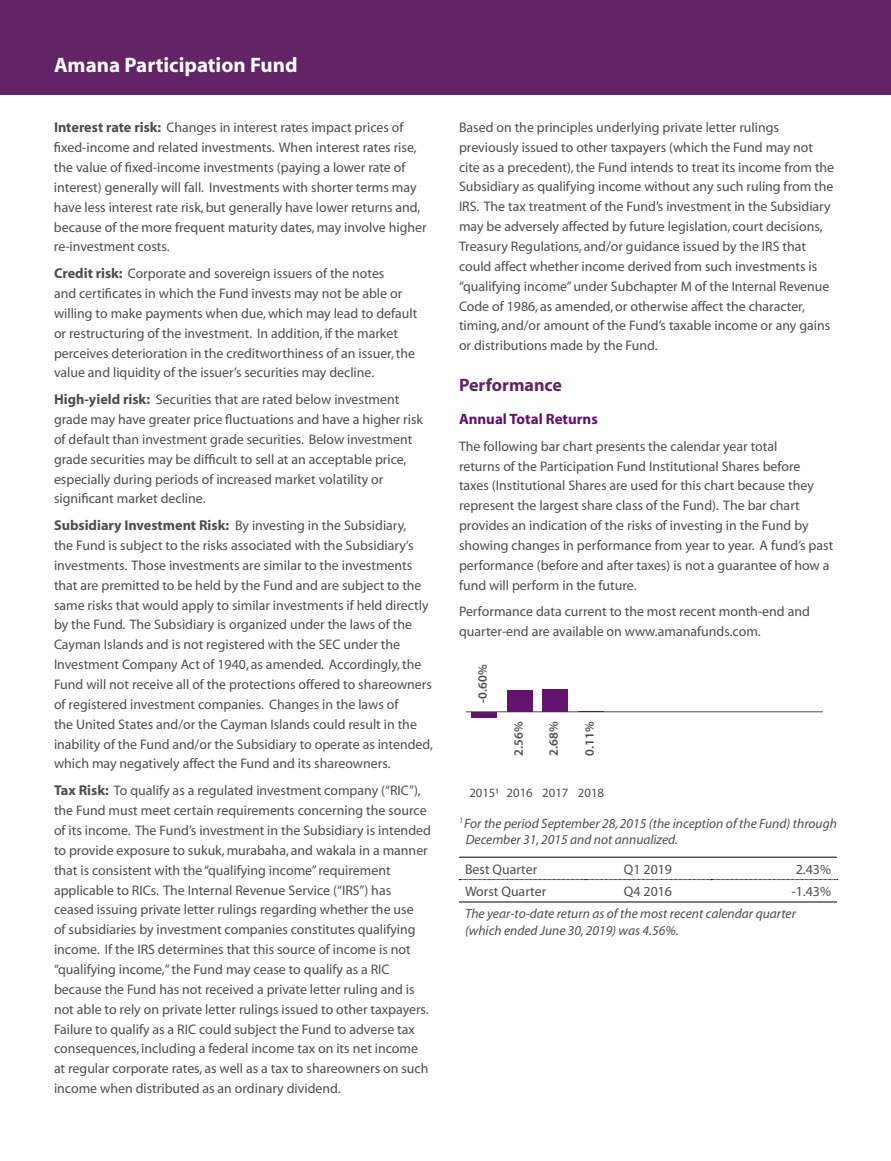
<style>
.page{position:relative;width:891px;height:1161px;background:#fff}
.page>*{position:absolute;margin:0;border:0;box-sizing:border-box;transform-origin:0 0}
.t1{font:700 21px "Myriad";color:#fff}
.t2{font:700 18px "Myriad";color:#622466}
.t3{font:700 15px "Myriad";color:#61116a}
.t4{font:13.8px/19.8px "Myriad";color:#4d4d4f}
.t5{font:italic 13.5px/16.2px "Myriad";color:#4d4d4f}
.t6{font:600 12.75px "Myriad Pro";color:#4d4d4f}
.t7{font:12.75px "Myriad Pro";color:#4d4d4f}
.s1{font-weight:700;font-size:14.25px}
</style>
<div class="page">
<div style="left:0;top:0;width:891px;height:95px;background:#622466"></div>
<hr style="left:459px;top:857px;width:126px;height:1px;background:#000">
<hr style="left:585px;top:857px;width:126px;height:1px;background:#000">
<hr style="left:711px;top:857px;width:126px;height:1px;background:#000">
<hr style="left:459px;top:902px;width:126px;height:1px;background:#000">
<hr style="left:585px;top:902px;width:126px;height:1px;background:#000">
<hr style="left:711px;top:902px;width:126px;height:1px;background:#000">
<svg style="left:459px;top:879px;width:379px;height:1px"></svg>
<hr style="left:466px;top:711px;width:357px;height:1px;background:#4d4d4f">
<div style="left:471px;top:712px;width:26px;height:6px;background:#63136d"></div>
<div style="left:507px;top:690px;width:26px;height:22px;background:#63136d"></div>
<div style="left:543px;top:689px;width:25px;height:23px;background:#63136d"></div>
<svg style="left:578px;top:711px;width:26px;height:1px"></svg>
<h1 class="t1" style="left:54px;top:54px;width:245px">Amana Participation Fund</h1>
<p class="t4" style="left:54px;top:118px;width:374px"><span class="s1">Interest rate risk:</span> Changes in interest rates impact prices of fixed-income and related investments. When interest rates rise, the value of fixed-income investments (paying a lower rate of interest) generally will fall. Investments with shorter terms may have less interest rate risk, but generally have lower returns and, because of the more frequent maturity dates, may involve higher re-investment costs.</p>
<p class="t4" style="left:54px;top:264px;width:365px"><span class="s1">Credit risk:</span> Corporate and sovereign issuers of the notes<br>and certificates in which the Fund invests may not be able or willing to make payments when due, which may lead to default or restructuring of the investment. In addition, if the market perceives deterioration in the creditworthiness of an issuer, the value and liquidity of the issuer’s securities may decline.</p>
<p class="t4" style="left:54px;top:390px;width:371px"><span class="s1">High-yield risk:</span> Securities that are rated below investment grade may have greater price fluctuations and have a higher risk of default than investment grade securities. Below investment grade securities may be difficult to sell at an acceptable price, especially during periods of increased market volatility or significant market decline.</p>
<p class="t4" style="left:54px;top:516px;width:380px"><span class="s1">Subsidiary Investment Risk:</span> By investing in the Subsidiary,<br>the Fund is subject to the risks associated with the Subsidiary’s investments. Those investments are similar to the investments that are premitted to be held by the Fund and are subject to the same risks that would apply to similar investments if held directly by the Fund. The Subsidiary is organized under the laws of the Cayman Islands and is not registered with the SEC under the Investment Company Act of 1940, as amended. Accordingly, the Fund will not receive all of the protections offered to shareowners of registered investment companies. Changes in the laws of<br>the United States and/or the Cayman Islands could result in the inability of the Fund and/or the Subsidiary to operate as intended, which may negatively affect the Fund and its shareowners.</p>
<p class="t4" style="left:54px;top:781px;width:378px"><span class="s1">Tax Risk:</span> To qualify as a regulated investment company (“RIC”), the Fund must meet certain requirements concerning the source of its income. The Fund’s investment in the Subsidiary is intended to provide exposure to sukuk, murabaha, and wakala in a manner that is consistent with the “qualifying income” requirement applicable to RICs. The Internal Revenue Service (“IRS”) has ceased issuing private letter rulings regarding whether the use<br>of subsidiaries by investment companies constitutes qualifying income. If the IRS determines that this source of income is not “qualifying income,” the Fund may cease to qualify as a RIC because the Fund has not received a private letter ruling and is not able to rely on private letter rulings issued to other taxpayers.<br>Failure to qualify as a RIC could subject the Fund to adverse tax consequences, including a federal income tax on its net income at regular corporate rates, as well as a tax to shareowners on such income when distributed as an ordinary dividend.</p>
<p class="t4" style="left:459px;top:118px;width:377px">Based on the principles underlying private letter rulings previously issued to other taxpayers (which the Fund may not cite as a precedent), the Fund intends to treat its income from the Subsidiary as qualifying income without any such ruling from the IRS. The tax treatment of the Fund’s investment in the Subsidiary may be adversely affected by future legislation, court decisions, Treasury Regulations, and/or guidance issued by the IRS that could affect whether income derived from such investments is “qualifying income” under Subchapter M of the Internal Revenue Code of 1986, as amended, or otherwise affect the character, timing, and/or amount of the Fund’s taxable income or any gains or distributions made by the Fund.</p>
<h2 class="t2" style="left:459px;top:375px;width:105px">Performance</h2>
<p class="t3" style="left:459px;top:411px;width:140px">Annual Total Returns</p>
<p class="t4" style="left:459px;top:437px;width:376px">The following bar chart presents the calendar year total<br>returns of the Participation Fund Institutional Shares before taxes (Institutional Shares are used for this chart because they represent the largest share class of the Fund). The bar chart provides an indication of the risks of investing in the Fund by showing changes in performance from year to year. A fund’s past performance (before and after taxes) is not a guarantee of how a fund will perform in the future.</p>
<p class="t4" style="left:459px;top:602px;width:352px">Performance data current to the most recent month-end and quarter-end are available on www.amanafunds.com.</p>
<p class="t6" style="left:475px;top:703px;width:40px;rotate:-90deg">-0.60%</p>
<p class="t6" style="left:511px;top:756px;width:36px;rotate:-90deg">2.56%</p>
<p class="t6" style="left:546px;top:756px;width:36px;rotate:-90deg">2.68%</p>
<p class="t6" style="left:582px;top:756px;width:36px;rotate:-90deg">0.11%</p>
<p class="t7" style="left:469px;top:785px;width:136px">20151 2016 2017 2018</p>
<p class="t5" style="left:466px;top:816px;width:373px;text-indent:-7px"><sup>1</sup> For the period September 28, 2015 (the inception of the Fund) through<br>December 31, 2015 and not annualized.</p>
<p class="t4" style="left:465px;top:860px;width:74px">Best Quarter</p>
<p class="t4" style="left:624px;top:860px;width:50px">Q1 2019</p>
<p class="t4" style="left:796px;top:860px;width:37px">2.43%</p>
<p class="t4" style="left:465px;top:882px;width:83px">Worst Quarter</p>
<p class="t4" style="left:624px;top:882px;width:50px">Q4 2016</p>
<p class="t4" style="left:792px;top:882px;width:41px">-1.43%</p>
<p class="t5" style="left:465px;top:906px;width:333px">The year-to-date return as of the most recent calendar quarter (which ended June 30, 2019) was 4.56%.</p>
</div>
